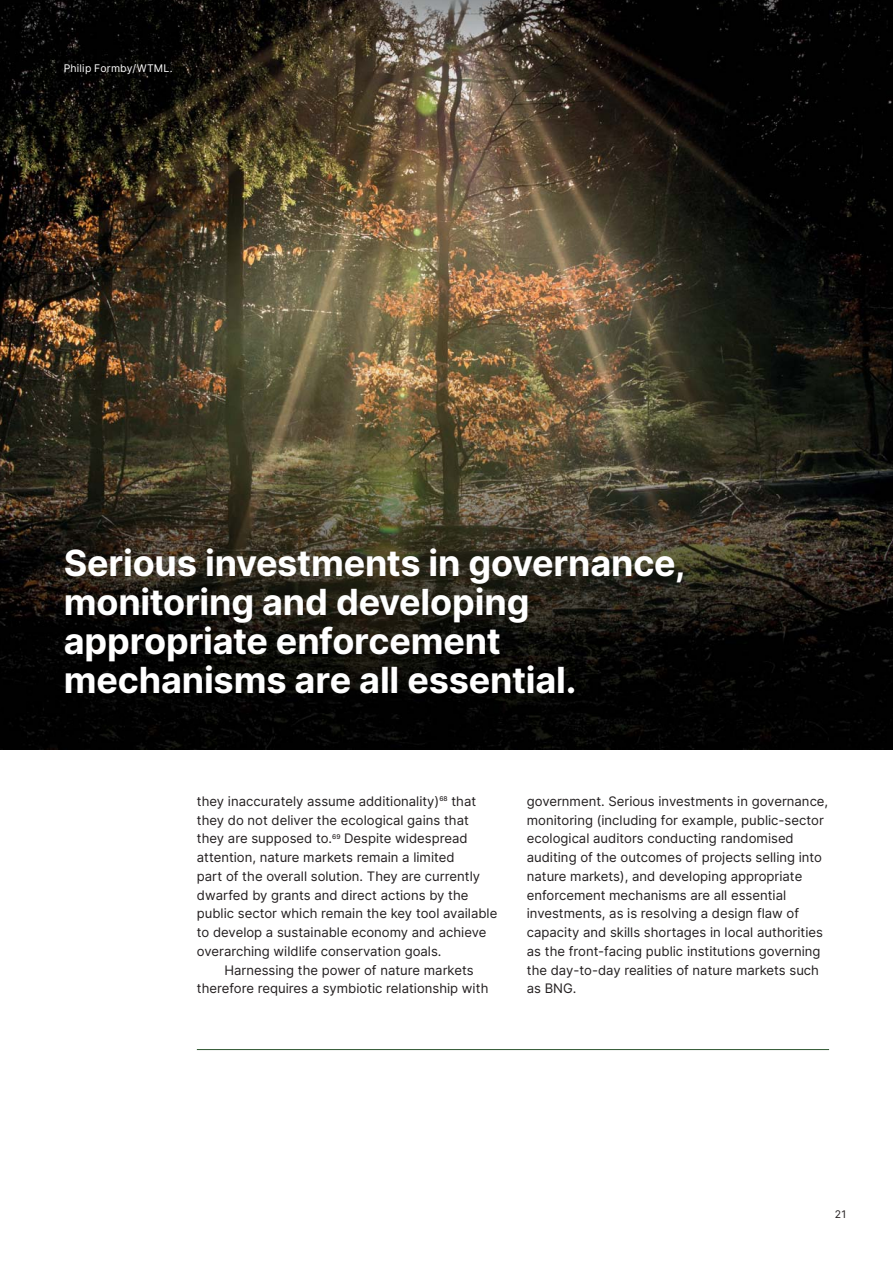
<style>
.page{position:relative;width:893px;height:1263px;background:#fff}
.page>*{position:absolute;margin:0;border:0;box-sizing:border-box;transform-origin:0 0}
.t1{font:700 36px/39px "Inter";letter-spacing:-.005em;color:#fff}
.t2{font:13.2px/18.8px "Inter";color:#231f20}
.t3{font:10.5px "Inter";letter-spacing:.02em;color:#fff}
.t4{font:10.5px "Inter";color:#231f20}
</style>
<div class="page">
<hr style="left:197px;top:1049px;width:632px;height:1px;background:#2d562f">
<img style="left:0;top:0;width:893px;height:749px">
<p class="t3" style="left:64px;top:62px;width:110px">Philip Formby/WTML.</p>
<p class="t1" style="left:64px;top:544px;width:623px">Serious investments in governance, monitoring and developing appropriate enforcement mechanisms are all essential.</p>
<p class="t2" style="left:197px;top:792px;width:302px">they inaccurately assume additionality)<sup>68</sup> that they do not deliver the ecological gains that they are supposed to.<sup>69</sup> Despite widespread attention, nature markets remain a limited<br>part of the overall solution. They are currently dwarfed by grants and direct actions by the public sector which remain the key tool available to develop a sustainable economy and achieve overarching wildlife conservation goals.</p>
<p class="t2" style="left:197px;top:960px;width:293px;text-indent:28px">Harnessing the power of nature markets therefore requires a symbiotic relationship with</p>
<p class="t2" style="left:527px;top:792px;width:303px">government. Serious investments in governance, monitoring (including for example, public-sector ecological auditors conducting randomised auditing of the outcomes of projects selling into nature markets), and developing appropriate enforcement mechanisms are all essential investments, as is resolving a design flaw of capacity and skills shortages in local authorities as the front-facing public institutions governing the day-to-day realities of nature markets such as BNG.</p>
<p class="t4" style="left:835px;top:1208px;width:13px">21</p>
</div>
